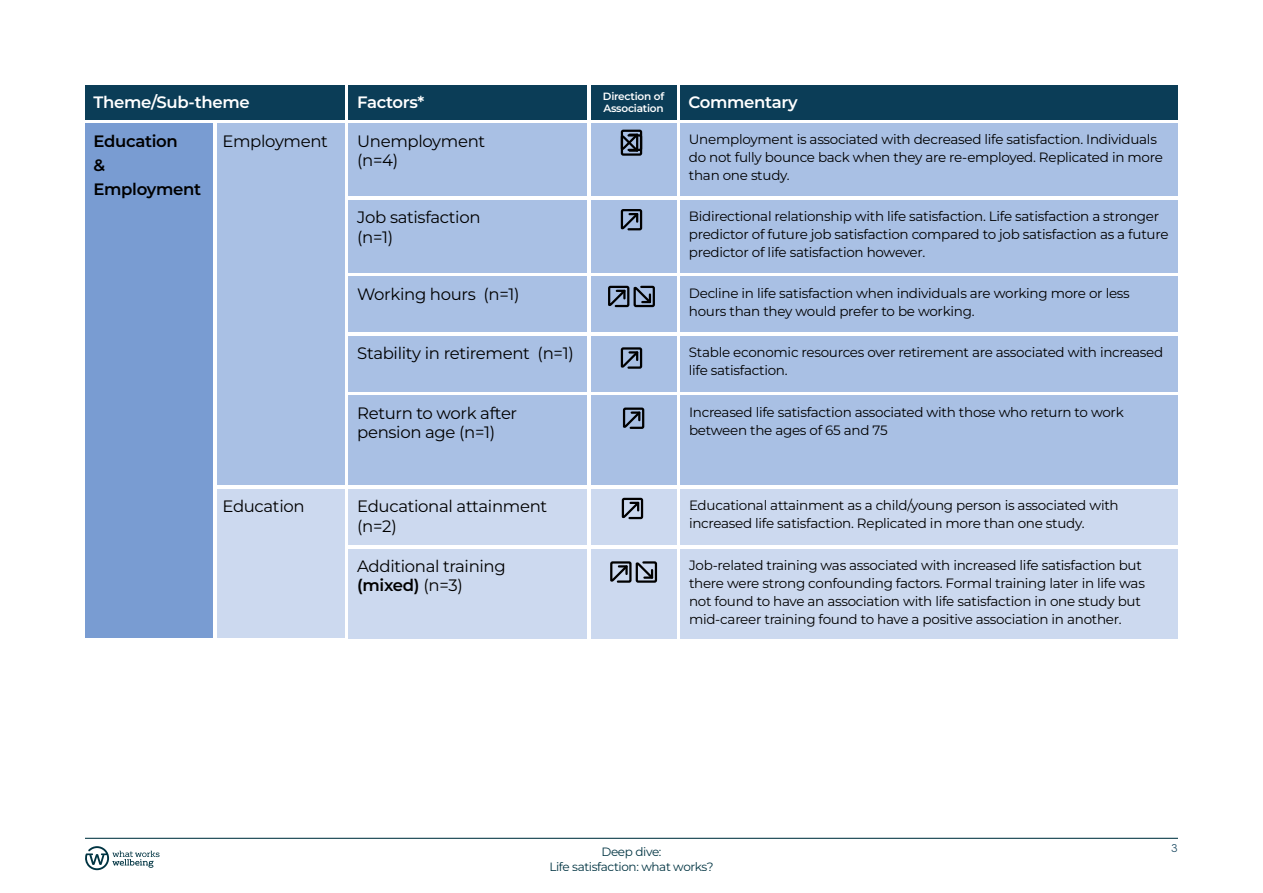
<style>
.page{position:relative;width:1263px;height:893px;background:#fff}
.page>*{position:absolute;margin:0;border:0;box-sizing:border-box;transform-origin:0 0}
.t1{font:16.5px/19.5px "Montserrat";letter-spacing:-.02em;color:#000}
.t2{font:600 16.5px "Montserrat";letter-spacing:-.02em;color:#fff}
.t3{font:600 16.5px/24px "Montserrat";letter-spacing:-.02em;color:#000}
.t4{font:13.5px/18px "Montserrat";letter-spacing:-.02em;color:#000}
.t5{font:12px/15px "Montserrat";letter-spacing:-.03em;color:#003442;text-align:center}
.t6{font:600 10.5px/12px "Montserrat";letter-spacing:-.02em;color:#fff}
.t7{font:300 10.5px "HK Nova";color:#0b3d57}
.s1{font-weight:600}
</style>
<div class="page">
<svg style="left:85px;top:846px;width:75px;height:24px"></svg>
<hr style="left:85px;top:838px;width:1093px;height:1px;background:#003442">
<div style="left:85px;top:124px;width:128px;height:514px;background:#799cd2"></div>
<div style="left:217px;top:124px;width:127px;height:361px;background:#a9c0e4"></div>
<div style="left:591px;top:124px;width:85px;height:72px;background:#a9c0e4"></div>
<div style="left:591px;top:200px;width:85px;height:72px;background:#a9c0e4"></div>
<div style="left:591px;top:277px;width:85px;height:55px;background:#a9c0e4"></div>
<div style="left:591px;top:336px;width:85px;height:56px;background:#a9c0e4"></div>
<div style="left:680px;top:124px;width:498px;height:72px;background:#a9c0e4"></div>
<div style="left:680px;top:200px;width:498px;height:72px;background:#a9c0e4"></div>
<div style="left:680px;top:277px;width:498px;height:55px;background:#a9c0e4"></div>
<div style="left:680px;top:336px;width:498px;height:56px;background:#a9c0e4"></div>
<div style="left:349px;top:124px;width:238px;height:72px;background:#a9c0e4"></div>
<div style="left:349px;top:200px;width:238px;height:72px;background:#a9c0e4"></div>
<div style="left:349px;top:277px;width:238px;height:55px;background:#a9c0e4"></div>
<div style="left:349px;top:336px;width:238px;height:56px;background:#a9c0e4"></div>
<svg style="left:608px;top:285px;width:47px;height:23px"></svg>
<svg style="left:620px;top:209px;width:23px;height:22px"></svg>
<svg style="left:620px;top:347px;width:23px;height:22px"></svg>
<div style="left:217px;top:489px;width:127px;height:149px;background:#ccd9ef"></div>
<div style="left:591px;top:396px;width:85px;height:89px;background:#a9c0e4"></div>
<div style="left:591px;top:489px;width:85px;height:56px;background:#ccd9ef"></div>
<div style="left:591px;top:549px;width:85px;height:89px;background:#ccd9ef"></div>
<div style="left:680px;top:396px;width:498px;height:89px;background:#a9c0e4"></div>
<div style="left:680px;top:489px;width:498px;height:56px;background:#ccd9ef"></div>
<div style="left:680px;top:549px;width:498px;height:89px;background:#ccd9ef"></div>
<div style="left:349px;top:396px;width:238px;height:89px;background:#a9c0e4"></div>
<div style="left:349px;top:489px;width:238px;height:56px;background:#ccd9ef"></div>
<div style="left:349px;top:549px;width:238px;height:89px;background:#ccd9ef"></div>
<svg style="left:610px;top:561px;width:48px;height:22px"></svg>
<svg style="left:622px;top:407px;width:23px;height:22px"></svg>
<svg style="left:621px;top:497px;width:23px;height:23px"></svg>
<div style="left:85px;top:85px;width:259px;height:34px;background:#0b3d57"></div>
<div style="left:349px;top:85px;width:238px;height:34px;background:#0b3d57"></div>
<div style="left:591px;top:85px;width:85px;height:34px;background:#0b3d57"></div>
<div style="left:680px;top:85px;width:498px;height:34px;background:#0b3d57"></div>
<svg style="left:620px;top:129px;width:23px;height:27px"></svg>
<p class="t2" style="left:94px;top:92px;width:158px">Theme/Sub-theme</p>
<p class="t2" style="left:357px;top:92px;width:69px">Factors*</p>
<p class="t6" style="left:603px;top:90px;width:63px">Direction of<br>Association</p>
<p class="t2" style="left:688px;top:92px;width:111px">Commentary</p>
<p class="t3" style="left:94px;top:129px;width:109px">Education<br>&amp;<br>Employment</p>
<p class="t1" style="left:222px;top:131px;width:107px">Employment</p>
<p class="t4" style="left:689px;top:131px;width:475px">Unemployment is associated with decreased life satisfaction. Individuals do not fully bounce back when they are re-employed. Replicated in more than one study.</p>
<p class="t4" style="left:689px;top:207px;width:481px">Bidirectional relationship with life satisfaction. Life satisfaction a stronger predictor of future job satisfaction compared to job satisfaction as a future predictor of life satisfaction however.</p>
<p class="t4" style="left:689px;top:284px;width:442px">Decline in life satisfaction when individuals are working more or less hours than they would prefer to be working.</p>
<p class="t4" style="left:689px;top:343px;width:476px">Stable economic resources over retirement are associated with increased life satisfaction.</p>
<p class="t1" style="left:357px;top:131px;width:130px">Unemployment (n=4)</p>
<p class="t1" style="left:357px;top:208px;width:125px">Job satisfaction (n=1)</p>
<p class="t1" style="left:357px;top:284px;width:164px">Working hours (n=1)</p>
<p class="t1" style="left:357px;top:344px;width:218px">Stability in retirement (n=1)</p>
<p class="t1" style="left:222px;top:497px;width:84px">Education</p>
<p class="t1" style="left:357px;top:403px;width:162px">Return to work after pension age (n=1)</p>
<p class="t1" style="left:357px;top:497px;width:191px">Educational attainment (n=2)</p>
<p class="t1" style="left:357px;top:556px;width:150px">Additional training <span class="s1">(mixed)</span> (n=3)</p>
<p class="t4" style="left:689px;top:403px;width:436px">Increased life satisfaction associated with those who return to work between the ages of 65 and 75</p>
<p class="t4" style="left:689px;top:496px;width:431px">Educational attainment as a child/young person is associated with increased life satisfaction. Replicated in more than one study.</p>
<p class="t4" style="left:689px;top:556px;width:457px">Job-related training was associated with increased life satisfaction but there were strong confounding factors. Formal training later in life was not found to have an association with life satisfaction in one study but mid-career training found to have a positive association in another.</p>
<p class="t5" style="left:549px;top:844px;width:166px">Deep dive:<br>Life satisfaction: what works?</p>
<p class="t7" style="left:1171px;top:844px;width:8px">3</p>
</div>
